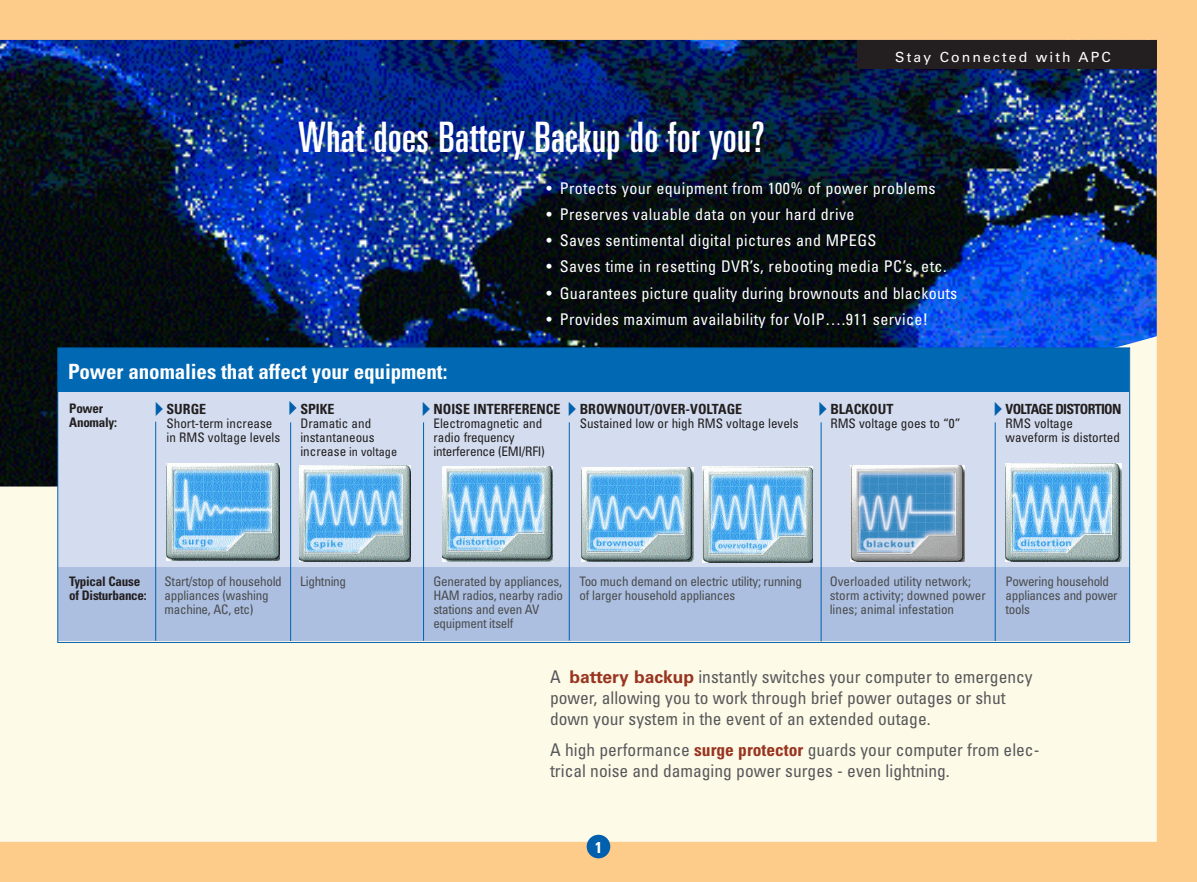
<style>
.page{position:relative;width:1197px;height:882px;background:#fff}
.page>*{position:absolute;margin:0;border:0;box-sizing:border-box;transform-origin:0 0}
.t1{font:ultra-condensed 42px "Univers";letter-spacing:.01em;color:#fff}
.t2{font:700 condensed 21px "Univers";letter-spacing:-.005em;color:#fff}
.t3{font:condensed 17.5px/21px "Univers";color:#57585a}
.t4{font:condensed 16.1px "Univers";letter-spacing:.025em;color:#fff}
.t5{font:700 condensed 15.75px "Univers";color:#fff}
.t6{font:700 condensed 14px "Univers";color:#231f20}
.t7{font:14px "Univers";letter-spacing:.15em;color:#fff}
.t8{font:700 condensed 14px "Univers";letter-spacing:-.05em;color:#231f20}
.t9{font:condensed 13.12px/14px "Univers";letter-spacing:-.02em;color:#4b4c4d}
.t10{font:condensed 13.12px/14px "Univers";color:#231f20}
.t11{font:condensed 13.12px/14px "Univers";color:#4b4c4d}
.t12{font:condensed 13.12px/14px "Univers";letter-spacing:-.02em;color:#231f20}
.t13{font:700 condensed 13.12px/14px "Univers";letter-spacing:-.02em;color:#231f20}
.t14{font:condensed 12.25px "Univers";color:#231f20}
.s1{font-size:13.12px}
.s2{font-weight:700;font-stretch:normal;color:#983520}
.s3{font-weight:700;color:#983520}
</style>
<div class="page">
<img style="left:0;top:0;width:1197px;height:882px">
<div style="left:587px;top:835px;width:23px;height:23px;background:#0160ae;border-radius:50%"></div>
<div style="left:857px;top:40px;width:299px;height:28px;background:#231f20"></div>
<div style="left:58px;top:348px;width:1071px;height:259px;background:#d3ddef"></div>
<div style="left:58px;top:568px;width:1071px;height:73px;background:#acbfe1"></div>
<hr style="left:155px;top:422px;width:1px;height:219px;background:#0160ae">
<hr style="left:290px;top:422px;width:1px;height:219px;background:#0160ae">
<hr style="left:423px;top:422px;width:1px;height:219px;background:#0160ae">
<hr style="left:569px;top:422px;width:1px;height:219px;background:#0160ae">
<hr style="left:821px;top:422px;width:1px;height:219px;background:#0160ae">
<hr style="left:995px;top:422px;width:1px;height:219px;background:#0160ae">
<div style="left:58px;top:348px;width:1071px;height:44px;background:#0168b3"></div>
<img style="left:167px;top:463px;width:113px;height:97px">
<img style="left:299px;top:466px;width:112px;height:95px">
<img style="left:442px;top:466px;width:110px;height:96px">
<img style="left:582px;top:467px;width:111px;height:94px">
<img style="left:703px;top:467px;width:110px;height:96px">
<img style="left:851px;top:466px;width:114px;height:96px">
<img style="left:1006px;top:464px;width:116px;height:97px">
<h1 class="t1" style="left:298px;top:114px;width:468px">What does Battery Backup do for you?</h1>
<p class="t7" style="left:895px;top:49px;width:217px">Stay Connected with APC</p>
<p class="t4" style="left:546px;top:178px;width:391px">• Protects your equipment from 100% of power problems</p>
<p class="t4" style="left:546px;top:204px;width:310px">• Preserves valuable data on your hard drive</p>
<p class="t4" style="left:546px;top:230px;width:332px">• Saves sentimental digital pictures and MPEGS</p>
<p class="t4" style="left:546px;top:257px;width:402px">• Saves time in resetting DVR’s, rebooting media PC’s, etc.</p>
<p class="t4" style="left:546px;top:283px;width:412px">• Guarantees picture quality during brownouts and blackouts</p>
<p class="t4" style="left:546px;top:309px;width:383px">• Provides maximum availability for VoIP….911 service!</p>
<h2 class="t2" style="left:68px;top:359px;width:381px">Power anomalies that affect your equipment:</h2>
<p class="t13" style="left:69px;top:402px;width:49px">Power<br>Anomaly:</p>
<p class="t6" style="left:167px;top:401px;width:41px">SURGE</p>
<p class="t10" style="left:167px;top:417px;width:115px">Short-term increase in RMS voltage levels</p>
<p class="t6" style="left:300px;top:400px;width:36px">SPIKE</p>
<p class="t10" style="left:300px;top:416px;width:76px">Dramatic and instantaneous</p>
<p class="t14" style="left:300px;top:444px;width:98px"><span class="s1">increase</span> in voltage</p>
<p class="t6" style="left:434px;top:401px;width:129px">NOISE INTERFERENCE</p>
<p class="t12" style="left:434px;top:416px;width:113px">Electromagnetic and radio frequency interference (EMI/RFI)</p>
<p class="t6" style="left:580px;top:401px;width:164px">BROWNOUT/OVER-VOLTAGE</p>
<p class="t10" style="left:580px;top:416px;width:220px">Sustained low or high RMS voltage levels</p>
<p class="t6" style="left:830px;top:401px;width:64px">BLACKOUT</p>
<p class="t10" style="left:830px;top:416px;width:132px">RMS voltage goes to “0”</p>
<p class="t8" style="left:1006px;top:401px;width:117px">VOLTAGE DISTORTION</p>
<p class="t10" style="left:1006px;top:416px;width:116px">RMS voltage waveform is distorted</p>
<p class="t13" style="left:69px;top:574px;width:79px">Typical Cause of Disturbance:</p>
<p class="t9" style="left:300px;top:574px;width:48px">Lightning</p>
<p class="t9" style="left:165px;top:574px;width:119px">Start/stop of household appliances (washing machine, AC, etc)</p>
<p class="t9" style="left:433px;top:574px;width:131px">Generated by appliances,<br>HAM radios, nearby radio stations and even AV equipment itself</p>
<p class="t9" style="left:580px;top:574px;width:224px">Too much demand on electric utility; running of larger household appliances</p>
<p class="t11" style="left:830px;top:574px;width:158px">Overloaded utility network; storm activity; downed power lines; animal infestation</p>
<p class="t9" style="left:1005px;top:575px;width:114px">Powering household appliances and power tools</p>
<p class="t3" style="left:550px;top:666px;width:484px">A <span class="s2">battery backup</span> instantly switches your computer to emergency power, allowing you to work through brief power outages or shut down your system in the event of an extended outage.</p>
<p class="t3" style="left:550px;top:739px;width:491px">A high performance <span class="s3">surge protector</span> guards your computer from elec&shy;trical noise and damaging power surges - even lightning.</p>
<p class="t5" style="left:595px;top:838px;width:8px">1</p>
</div>
